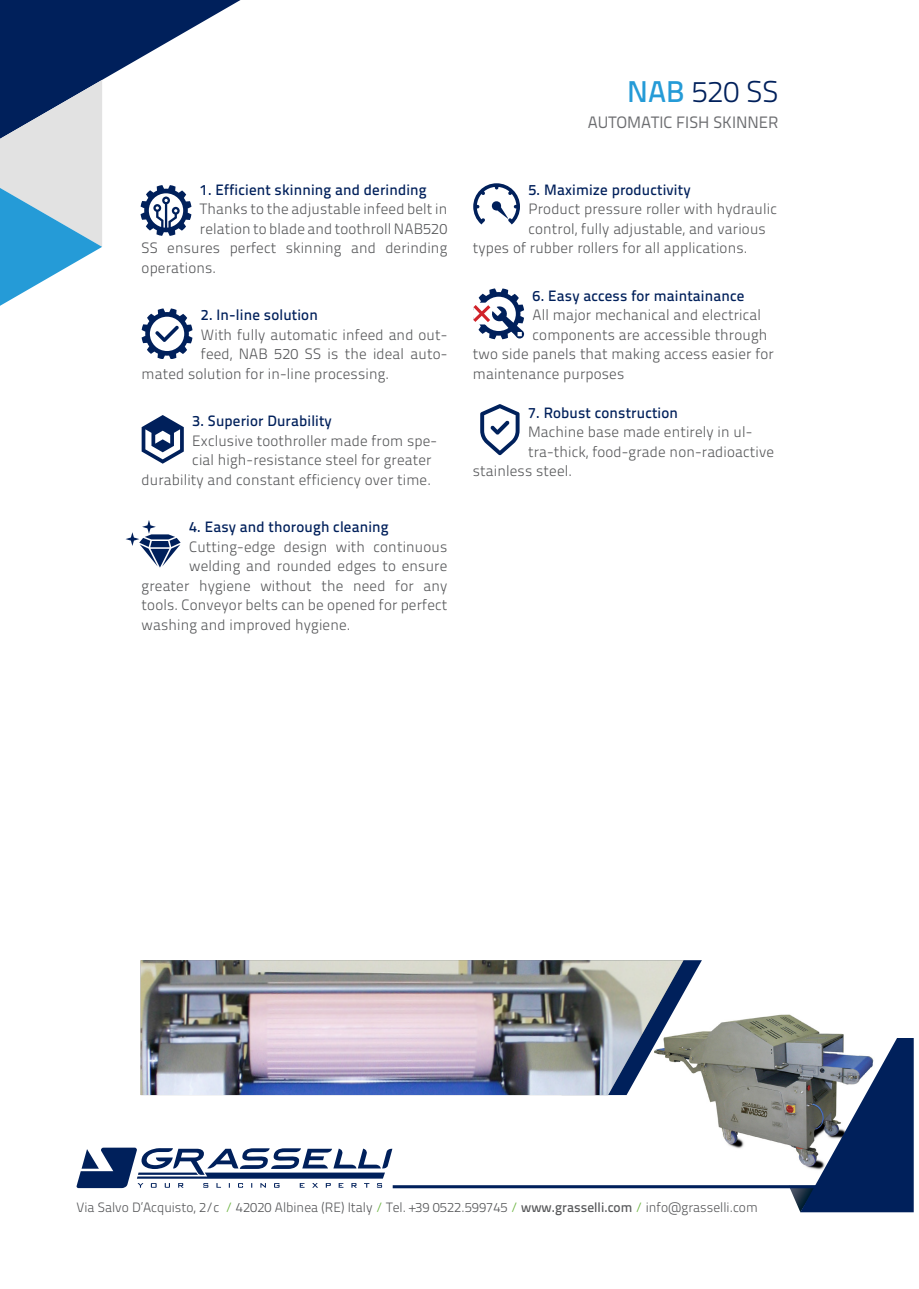
<style>
.page{position:relative;width:919px;height:1289px;background:#fff}
.page>*{position:absolute;margin:0;border:0;box-sizing:border-box;transform-origin:0 0}
.t1{font:30px "Titillium Text 14 L 250 wt";color:#00205b}
.t2{font:16.5px "Titillium Text 14 L 400 wt";color:#6c6d70}
.t3{font:15px "Titillium Text 14 L 250 wt";letter-spacing:.01em;color:#57585a}
.t4{font:15px "Titillium Text 14 L 600 wt";letter-spacing:.01em;color:#00205b}
.t5{font:13.5px "Titillium Text 14 L 250 wt";color:#57585a}
.s1{font-family:"Titillium Text 14 L 600 wt";color:#259bd7}
.s2{color:#6eb644}
.s3{font-family:"Titillium Text 14 L 600 wt"}
</style>
<div class="page">
<img style="left:701px;top:1014px;width:143px;height:135px">
<svg style="left:683px;top:960px;width:18px;height:114px"></svg>
<svg style="left:788px;top:1037px;width:125px;height:175px"></svg>
<hr style="left:392px;top:1185px;width:472px;height:3px;background:#00205b">
<svg style="left:77px;top:1147px;width:315px;height:41px"></svg>
<img style="left:141px;top:960px;width:542px;height:135px">
<svg style="left:473px;top:288px;width:51px;height:51px"></svg>
<svg style="left:142px;top:415px;width:42px;height:48px"></svg>
<svg style="left:125px;top:520px;width:56px;height:47px"></svg>
<svg style="left:480px;top:404px;width:39px;height:51px"></svg>
<svg style="left:0;top:0;width:240px;height:359px"></svg>
<svg style="left:473px;top:183px;width:47px;height:41px"></svg>
<p class="t1" style="left:627px;top:74px;width:153px"><span class="s1">NAB</span> 520 SS</p>
<p class="t4" style="left:200px;top:180px;width:228px">1. Efficient skinning and derinding</p>
<p class="t3" style="left:200px;top:200px;width:249px">Thanks to the adjustable infeed belt in</p>
<p class="t3" style="left:200px;top:219px;width:249px">relation to blade and toothroll NAB520</p>
<p class="t3" style="left:142px;top:239px;width:307px">SS ensures perfect skinning and derinding</p>
<p class="t3" style="left:142px;top:258px;width:76px">operations.</p>
<p class="t4" style="left:201px;top:306px;width:118px">2. In-line solution</p>
<p class="t3" style="left:201px;top:325px;width:248px">With fully automatic infeed and out-</p>
<p class="t3" style="left:201px;top:345px;width:248px">feed, NAB 520 SS is the ideal auto-</p>
<p class="t3" style="left:142px;top:364px;width:249px">mated solution for in-line processing.</p>
<p class="t4" style="left:192px;top:412px;width:141px">3. Superior Durability</p>
<p class="t3" style="left:192px;top:431px;width:246px">Exclusive toothroller made from spe-</p>
<p class="t3" style="left:192px;top:451px;width:241px">cial high-resistance steel for greater</p>
<p class="t3" style="left:142px;top:470px;width:291px">durability and constant efficiency over time.</p>
<p class="t4" style="left:189px;top:518px;width:201px">4. Easy and thorough cleaning</p>
<p class="t3" style="left:189px;top:537px;width:260px">Cutting-edge design with continuous</p>
<p class="t3" style="left:189px;top:557px;width:260px">welding and rounded edges to ensure</p>
<p class="t3" style="left:142px;top:576px;width:307px">greater hygiene without the need for any</p>
<p class="t3" style="left:142px;top:596px;width:307px">tools. Conveyor belts can be opened for perfect</p>
<p class="t3" style="left:142px;top:615px;width:210px">washing and improved hygiene.</p>
<p class="t2" style="left:587px;top:113px;width:192px">AUTOMATIC FISH SKINNER</p>
<p class="t4" style="left:528px;top:180px;width:164px">5. Maximize productivity</p>
<p class="t3" style="left:528px;top:200px;width:250px">Product pressure roller with hydraulic</p>
<p class="t3" style="left:528px;top:219px;width:239px">control, fully adjustable, and various</p>
<p class="t3" style="left:473px;top:239px;width:276px">types of rubber rollers for all applications.</p>
<p class="t4" style="left:532px;top:286px;width:213px">6. Easy access for maintainance</p>
<p class="t3" style="left:532px;top:306px;width:230px">All major mechanical and electrical</p>
<p class="t3" style="left:532px;top:325px;width:236px">components are accessible through</p>
<p class="t3" style="left:473px;top:345px;width:302px">two side panels that making access easier for</p>
<p class="t3" style="left:473px;top:364px;width:153px">maintenance purposes</p>
<p class="t4" style="left:528px;top:403px;width:151px">7. Robust construction</p>
<p class="t3" style="left:528px;top:423px;width:226px">Machine base made entirely in ul-</p>
<p class="t3" style="left:528px;top:442px;width:247px">tra-thick, food-grade non-radioactive</p>
<p class="t3" style="left:473px;top:462px;width:101px">stainless steel.</p>
<p class="t5" style="left:77px;top:1198px;width:682px">Via Salvo D’Acquisto, 2/c <span class="s2">/</span> 42020 Albinea (RE) Italy <span class="s2">/</span> Tel. +39 0522.599745 <span class="s2">/</span> <span class="s3">www.grasselli.com</span> <span class="s2">/</span> info@grasselli.com</p>
</div>
